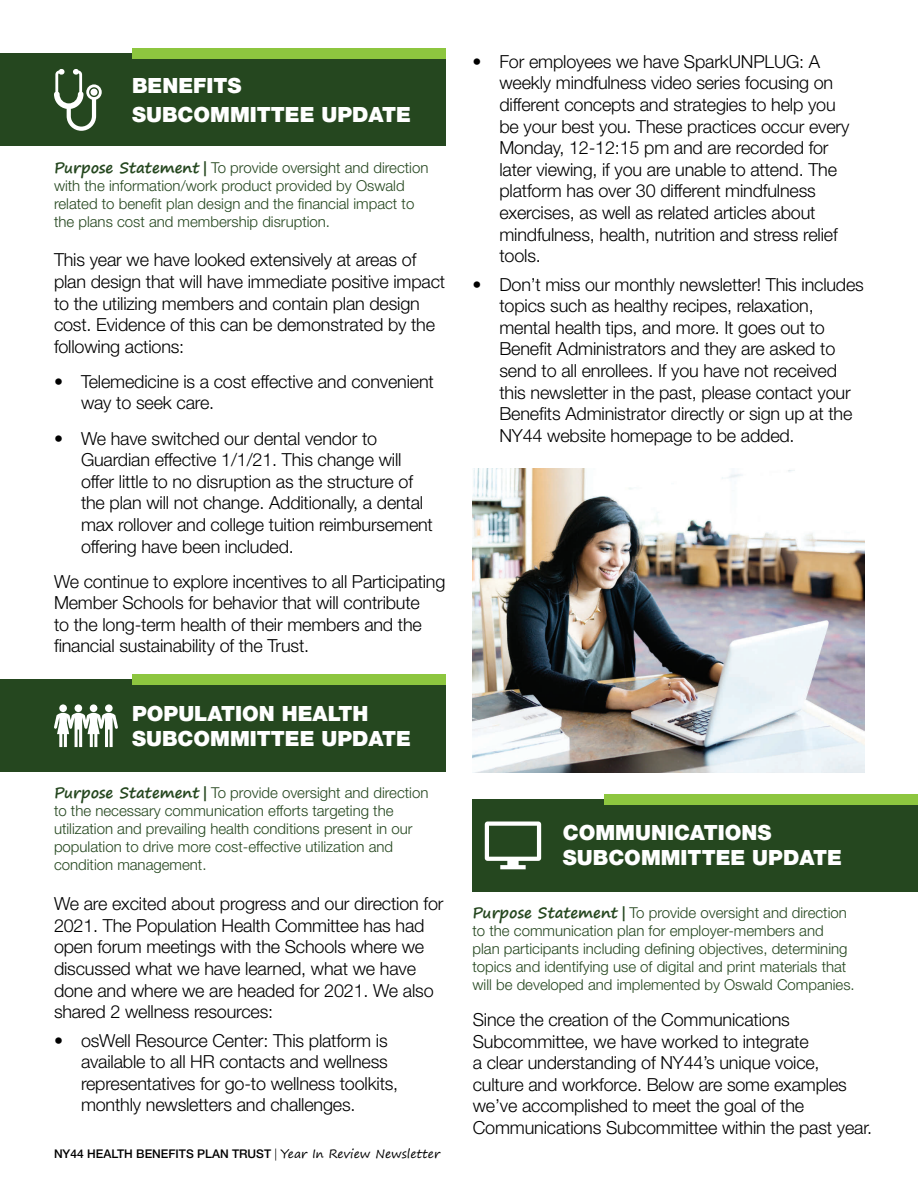
<style>
.page{position:relative;width:918px;height:1188px;background:#fff}
.page>*{position:absolute;margin:0;border:0;box-sizing:border-box;transform-origin:0 0}
.t1{font:900 21px/25.2px "Helvetica Neue LT Pro";color:#fff}
.t2{font:300 18px/21.6px "Helvetica Neue LT Pro";letter-spacing:-.01em;color:#000}
.t3{font:300 15px/18px "Helvetica Neue LT Pro";color:#25471f}
.t4{font:500 12px "Helvetica Neue LT Pro";color:#000}
.s1{font-family:"Segoe Print";font-weight:700}
.s2{font-weight:500}
.s3{font-weight:300}
.s4{font-family:"Segoe Print";font-weight:400}
</style>
<div class="page">
<div style="left:0;top:54px;width:446px;height:92px;background:#25471f"></div>
<div style="left:0;top:679px;width:446px;height:93px;background:#25471f"></div>
<div style="left:472px;top:799px;width:446px;height:93px;background:#25471f"></div>
<div style="left:105px;top:704px;width:8px;height:8px;background:#fff;border-radius:50%"></div>
<div style="left:59px;top:704px;width:8px;height:8px;background:#fff;border-radius:50%"></div>
<div style="left:90px;top:704px;width:7px;height:8px;background:#fff;border-radius:50%"></div>
<div style="left:75px;top:704px;width:7px;height:8px;background:#fff;border-radius:50%"></div>
<svg style="left:54px;top:713px;width:64px;height:34px"></svg>
<svg style="left:54px;top:69px;width:48px;height:62px"></svg>
<div style="left:91px;top:89px;width:7px;height:7px;background:#fff;border-radius:50%"></div>
<svg style="left:485px;top:822px;width:56px;height:47px"></svg>
<div style="left:132px;top:49px;width:314px;height:10px;background:#8dc63f"></div>
<div style="left:132px;top:674px;width:314px;height:11px;background:#8dc63f"></div>
<div style="left:604px;top:794px;width:314px;height:11px;background:#8dc63f"></div>
<img style="left:472px;top:469px;width:392px;height:303px">
<p class="t1" style="left:132px;top:71px;width:281px;line-height:28.8px">BENEFITS<br>SUBCOMMITTEE UPDATE</p>
<p class="t3" style="left:54px;top:158px;width:376px"><span class="s1">Purpose Statement</span> <span class="s2">|</span> To provide oversight and direction with the information/work product provided by Oswald related to benefit plan design and the financial impact to the plans cost and membership disruption.</p>
<p class="t2" style="left:54px;top:249px;width:393px">This year we have looked extensively at areas of plan design that will have immediate positive impact to the utilizing members and contain plan design cost. Evidence of this can be demonstrated by the following actions:</p>
<p class="t2" style="left:81px;top:370px;width:354px;text-indent:-27px">• Telemedicine is a cost effective and convenient way to seek care.</p>
<p class="t2" style="left:81px;top:427px;width:353px;text-indent:-27px">• We have switched our dental vendor to Guardian effective 1/1/21. This change will offer little to no disruption as the structure of the plan will not change. Additionally, a dental max rollover and college tuition reimbursement offering have been included.</p>
<p class="t2" style="left:54px;top:570px;width:393px">We continue to explore incentives to all Participating Member Schools for behavior that will contribute<br>to the long-term health of their members and the financial sustainability of the Trust.</p>
<p class="t1" style="left:132px;top:700px;width:281px">POPULATION HEALTH<br>SUBCOMMITTEE UPDATE</p>
<p class="t3" style="left:54px;top:784px;width:376px"><span class="s1">Purpose Statement</span> <span class="s2">|</span> To provide oversight and direction to the necessary communication efforts targeting the utilization and prevailing health conditions present in our population to drive more cost-effective utilization and condition management.</p>
<p class="t2" style="left:54px;top:893px;width:391px">We are excited about progress and our direction for 2021. The Population Health Committee has had open forum meetings with the Schools where we discussed what we have learned, what we have done and where we are headed for 2021. We also shared 2 wellness resources:</p>
<p class="t2" style="left:81px;top:1029px;width:319px;text-indent:-27px">• osWell Resource Center: This platform is available to all HR contacts and wellness representatives for go-to wellness toolkits, monthly newsletters and challenges.</p>
<p class="t4" style="left:54px;top:1146px;width:388px">NY44 HEALTH BENEFITS PLAN TRUST <span class="s3">|</span> <span class="s4">Year In Review Newsletter</span></p>
<p class="t2" style="left:500px;top:50px;width:351px;text-indent:-27px">• For employees we have SparkUNPLUG: A weekly mindfulness video series focusing on different concepts and strategies to help you be your best you. These practices occur every Monday, 12-12:15 pm and are recorded for later viewing, if you are unable to attend. The platform has over 30 different mindfulness exercises, as well as related articles about mindfulness, health, nutrition and stress relief tools.</p>
<p class="t2" style="left:500px;top:273px;width:366px;text-indent:-27px">• Don’t miss our monthly newsletter! This includes topics such as healthy recipes, relaxation, mental health tips, and more. It goes out to Benefit Administrators and they are asked to send to all enrollees. If you have not received this newsletter in the past, please contact your Benefits Administrator directly or sign up at the NY44 website homepage to be added.</p>
<p class="t1" style="left:563px;top:820px;width:281px">COMMUNICATIONS<br>SUBCOMMITTEE UPDATE</p>
<p class="t3" style="left:472px;top:903px;width:384px"><span class="s1">Purpose Statement</span> <span class="s2">|</span> To provide oversight and direction to the communication plan for employer-members and<br>plan participants including defining objectives, determining topics and identifying use of digital and print materials that will be developed and implemented by Oswald Companies.</p>
<p class="t2" style="left:473px;top:1008px;width:401px">Since the creation of the Communications Subcommittee, we have worked to integrate<br>a clear understanding of NY44’s unique voice, culture and workforce. Below are some examples we’ve accomplished to meet the goal of the Communications Subcommittee within the past year.</p>
</div>
